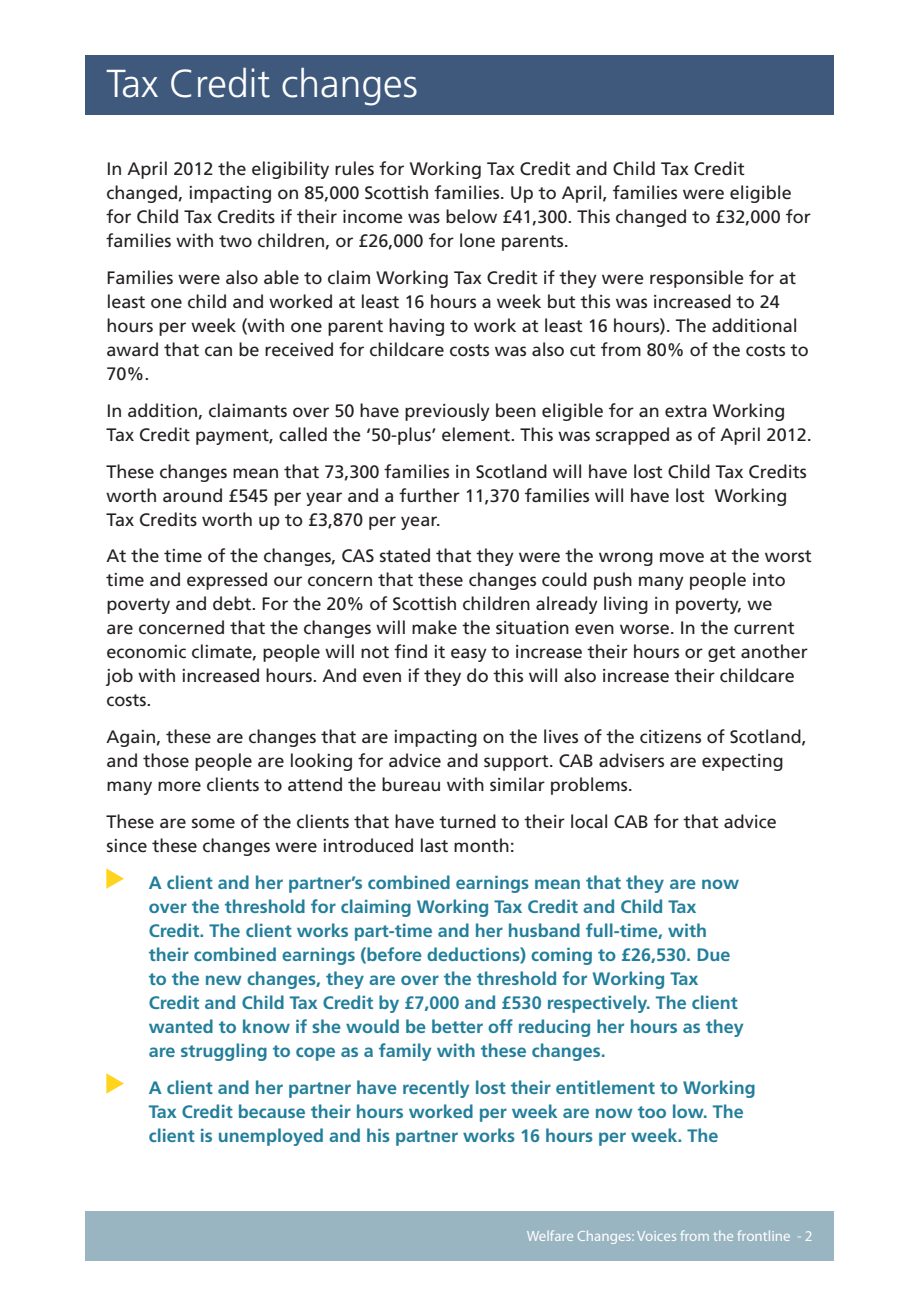
<style>
.page{position:relative;width:919px;height:1289px;background:#fff}
.page>*{position:absolute;margin:0;border:0;box-sizing:border-box;transform-origin:0 0}
.H2_white{font:300 39px "Frutiger LT Std";color:#fff}
.Body{font:18px/24px "Frutiger LT Std";color:#231f20}
.Case_quote{font:700 18px/24px "Frutiger LT Std";color:#227f9c}
.t1{font:15px "Myriad Pro";color:#fff}
</style>
<div class="page">
<div style="left:85px;top:1210px;width:748px;height:50px;background:#9ab5c2"></div>
<svg style="left:106px;top:868px;width:18px;height:20px"></svg>
<svg style="left:106px;top:1073px;width:18px;height:20px"></svg>
<div style="left:85px;top:55px;width:748px;height:60px;background:#3e597c"></div>
<p class="H2_white" style="left:106px;top:62px;width:313px">Tax Credit changes</p>
<p class="Body" style="left:106px;top:157px;width:705px">In April 2012 the eligibility rules for Working Tax Credit and Child Tax Credit changed, impacting on 85,000 Scottish families. Up to April, families were eligible for Child Tax Credits if their income was below £41,300. This changed to £32,000 for families with two children, or £26,000 for lone parents.</p>
<p class="Body" style="left:106px;top:266px;width:704px">Families were also able to claim Working Tax Credit if they were responsible for at least one child and worked at least 16 hours a week but this was increased to 24 hours per week (with one parent having to work at least 16 hours). The additional award that can be received for childcare costs was also cut from 80% of the costs to 70%.</p>
<p class="Body" style="left:106px;top:398px;width:706px">In addition, claimants over 50 have previously been eligible for an extra Working<br>Tax Credit payment, called the ‘50-plus’ element. This was scrapped as of April 2012.</p>
<p class="Body" style="left:106px;top:459px;width:701px">These changes mean that 73,300 families in Scotland will have lost Child Tax Credits worth around £545 per year and a further 11,370 families will have lost Working<br>Tax Credits worth up to £3,870 per year.</p>
<p class="Body" style="left:106px;top:544px;width:707px">At the time of the changes, CAS stated that they were the wrong move at the worst time and expressed our concern that these changes could push many people into poverty and debt. For the 20% of Scottish children already living in poverty, we<br>are concerned that the changes will make the situation even worse. In the current economic climate, people will not find it easy to increase their hours or get another job with increased hours. And even if they do this will also increase their childcare costs.</p>
<p class="Body" style="left:106px;top:725px;width:702px">Again, these are changes that are impacting on the lives of the citizens of Scotland, and those people are looking for advice and support. CAB advisers are expecting many more clients to attend the bureau with similar problems.</p>
<p class="Body" style="left:106px;top:809px;width:672px">These are some of the clients that have turned to their local CAB for that advice since these changes were introduced last month:</p>
<p class="Case_quote" style="left:149px;top:870px;width:596px">A client and her partner’s combined earnings mean that they are now over the threshold for claiming Working Tax Credit and Child Tax Credit. The client works part-time and her husband full-time, with their combined earnings (before deductions) coming to £26,530. Due to the new changes, they are over the threshold for Working Tax Credit and Child Tax Credit by £7,000 and £530 respectively. The client wanted to know if she would be better off reducing her hours as they are struggling to cope as a family with these changes.</p>
<p class="Case_quote" style="left:149px;top:1075px;width:608px">A client and her partner have recently lost their entitlement to Working<br>Tax Credit because their hours worked per week are now too low. The client is unemployed and his partner works 16 hours per week. The</p>
<p class="t1" style="left:526px;top:1226px;width:287px">Welfare Changes: Voices from the frontline - 2</p>
</div>
